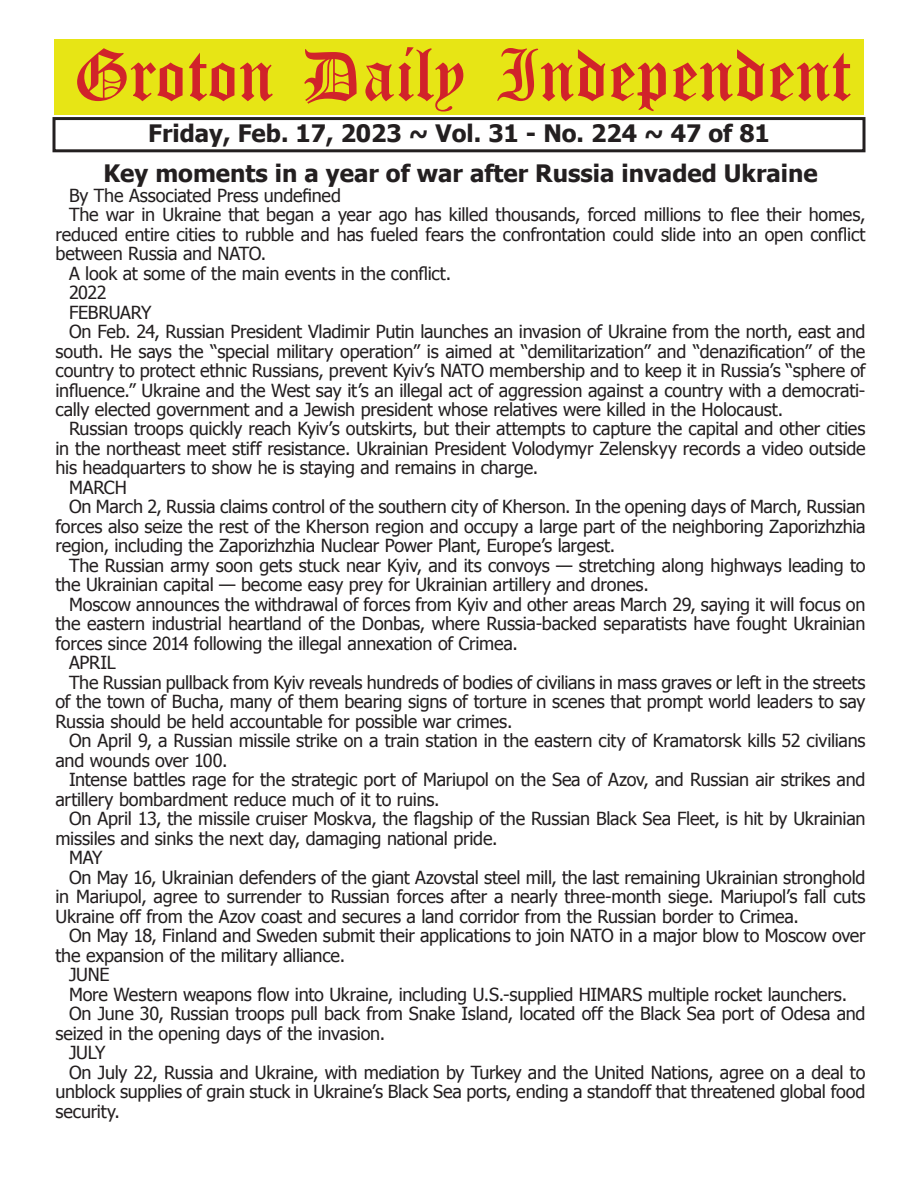
<style>
.page{position:relative;width:918px;height:1188px;background:#fff}
.page>*{position:absolute;margin:0;border:0;box-sizing:border-box;transform-origin:0 0}
.t1{font:54px "Old English Five";color:#d1232a}
.t2{font:700 24px "Tahoma";color:#231f20}
.t3{font:18px "Tahoma";letter-spacing:-.01em;color:#231f20}
</style>
<div class="page">
<div style="left:52px;top:117px;width:814px;height:35px;border:3px solid #231f20"></div>
<div style="left:54px;top:40px;width:810px;height:75px;background:#e7e515"></div>
<h1 class="t1" style="left:73px;top:50px;width:779px">Groton Daily Independent</h1>
<h2 class="t2" style="left:148px;top:116px;width:623px">Friday, Feb. 17, 2023 ~ Vol. 31 - No. 224 ~ 47 of 81</h2>
<h2 class="t2" style="left:104px;top:157px;width:716px">Key moments in a year of war after Russia invaded Ukraine</h2>
<p class="t3" style="left:69px;top:183px;width:274px">By The Associated Press undefined</p>
<p class="t3" style="left:69px;top:202px;width:798px">The war in Ukraine that began a year ago has killed thousands, forced millions to flee their homes,</p>
<p class="t3" style="left:56px;top:222px;width:811px">reduced entire cities to rubble and has fueled fears the confrontation could slide into an open conflict</p>
<p class="t3" style="left:56px;top:241px;width:212px">between Russia and NATO.</p>
<p class="t3" style="left:69px;top:261px;width:384px">A look at some of the main events in the conflict.</p>
<p class="t3" style="left:69px;top:280px;width:39px">2022</p>
<p class="t3" style="left:69px;top:300px;width:84px">FEBRUARY</p>
<p class="t3" style="left:69px;top:319px;width:798px">On Feb. 24, Russian President Vladimir Putin launches an invasion of Ukraine from the north, east and</p>
<p class="t3" style="left:56px;top:339px;width:811px">south. He says the “special military operation” is aimed at “demilitarization” and “denazification” of the</p>
<p class="t3" style="left:56px;top:358px;width:812px">country to protect ethnic Russians, prevent Kyiv’s NATO membership and to keep it in Russia’s “sphere of</p>
<p class="t3" style="left:56px;top:378px;width:812px">influence.” Ukraine and the West say it’s an illegal act of aggression against a country with a democrati-</p>
<p class="t3" style="left:56px;top:397px;width:729px">cally elected government and a Jewish president whose relatives were killed in the Holocaust.</p>
<p class="t3" style="left:69px;top:417px;width:798px">Russian troops quickly reach Kyiv’s outskirts, but their attempts to capture the capital and other cities</p>
<p class="t3" style="left:56px;top:436px;width:812px">in the northeast meet stiff resistance. Ukrainian President Volodymyr Zelenskyy records a video outside</p>
<p class="t3" style="left:56px;top:456px;width:484px">his headquarters to show he is staying and remains in charge.</p>
<p class="t3" style="left:69px;top:475px;width:59px">MARCH</p>
<p class="t3" style="left:69px;top:495px;width:798px">On March 2, Russia claims control of the southern city of Kherson. In the opening days of March, Russian</p>
<p class="t3" style="left:56px;top:514px;width:812px">forces also seize the rest of the Kherson region and occupy a large part of the neighboring Zaporizhzhia</p>
<p class="t3" style="left:56px;top:534px;width:561px">region, including the Zaporizhzhia Nuclear Power Plant, Europe’s largest.</p>
<p class="t3" style="left:69px;top:553px;width:798px">The Russian army soon gets stuck near Kyiv, and its convoys — stretching along highways leading to</p>
<p class="t3" style="left:56px;top:573px;width:595px">the Ukrainian capital — become easy prey for Ukrainian artillery and drones.</p>
<p class="t3" style="left:69px;top:592px;width:798px">Moscow announces the withdrawal of forces from Kyiv and other areas March 29, saying it will focus on</p>
<p class="t3" style="left:56px;top:612px;width:811px">the eastern industrial heartland of the Donbas, where Russia-backed separatists have fought Ukrainian</p>
<p class="t3" style="left:56px;top:631px;width:464px">forces since 2014 following the illegal annexation of Crimea.</p>
<p class="t3" style="left:69px;top:651px;width:48px">APRIL</p>
<p class="t3" style="left:69px;top:670px;width:798px">The Russian pullback from Kyiv reveals hundreds of bodies of civilians in mass graves or left in the streets</p>
<p class="t3" style="left:56px;top:690px;width:811px">of the town of Bucha, many of them bearing signs of torture in scenes that prompt world leaders to say</p>
<p class="t3" style="left:56px;top:709px;width:459px">Russia should be held accountable for possible war crimes.</p>
<p class="t3" style="left:69px;top:729px;width:798px">On April 9, a Russian missile strike on a train station in the eastern city of Kramatorsk kills 52 civilians</p>
<p class="t3" style="left:56px;top:748px;width:173px">and wounds over 100.</p>
<p class="t3" style="left:69px;top:768px;width:798px">Intense battles rage for the strategic port of Mariupol on the Sea of Azov, and Russian air strikes and</p>
<p class="t3" style="left:56px;top:787px;width:386px">artillery bombardment reduce much of it to ruins.</p>
<p class="t3" style="left:69px;top:807px;width:798px">On April 13, the missile cruiser Moskva, the flagship of the Russian Black Sea Fleet, is hit by Ukrainian</p>
<p class="t3" style="left:56px;top:826px;width:444px">missiles and sinks the next day, damaging national pride.</p>
<p class="t3" style="left:69px;top:846px;width:35px">MAY</p>
<p class="t3" style="left:69px;top:865px;width:798px">On May 16, Ukrainian defenders of the giant Azovstal steel mill, the last remaining Ukrainian stronghold</p>
<p class="t3" style="left:56px;top:885px;width:812px">in Mariupol, agree to surrender to Russian forces after a nearly three-month siege. Mariupol’s fall cuts</p>
<p class="t3" style="left:56px;top:904px;width:745px">Ukraine off from the Azov coast and secures a land corridor from the Russian border to Crimea.</p>
<p class="t3" style="left:69px;top:924px;width:798px">On May 18, Finland and Sweden submit their applications to join NATO in a major blow to Moscow over</p>
<p class="t3" style="left:56px;top:943px;width:291px">the expansion of the military alliance.</p>
<p class="t3" style="left:69px;top:963px;width:42px">JUNE</p>
<p class="t3" style="left:69px;top:982px;width:780px">More Western weapons flow into Ukraine, including U.S.-supplied HIMARS multiple rocket launchers.</p>
<p class="t3" style="left:69px;top:1002px;width:798px">On June 30, Russian troops pull back from Snake Island, located off the Black Sea port of Odesa and</p>
<p class="t3" style="left:56px;top:1021px;width:331px">seized in the opening days of the invasion.</p>
<p class="t3" style="left:69px;top:1041px;width:38px">JULY</p>
<p class="t3" style="left:69px;top:1060px;width:798px">On July 22, Russia and Ukraine, with mediation by Turkey and the United Nations, agree on a deal to</p>
<p class="t3" style="left:56px;top:1080px;width:812px">unblock supplies of grain stuck in Ukraine’s Black Sea ports, ending a standoff that threatened global food</p>
<p class="t3" style="left:56px;top:1099px;width:66px">security.</p>
</div>
